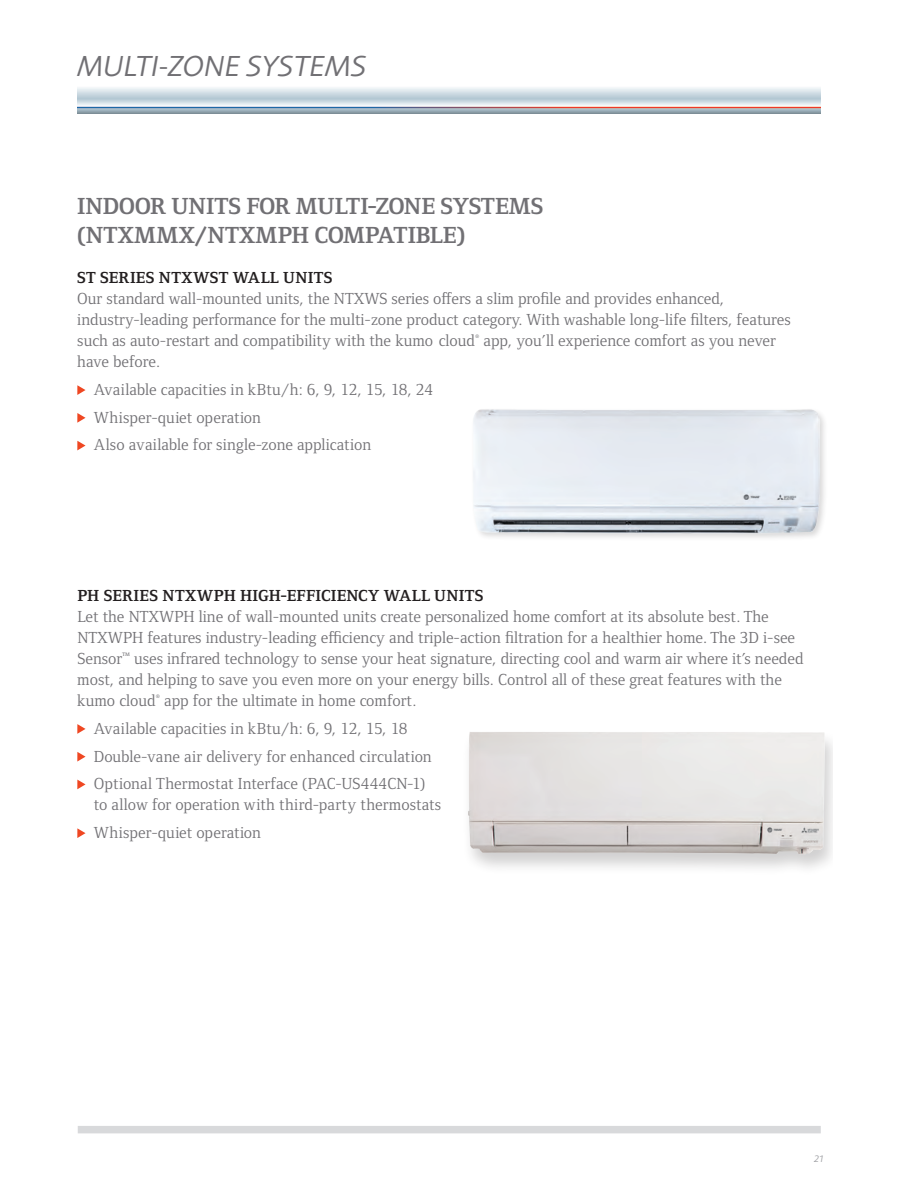
<style>
.page{position:relative;width:918px;height:1188px;background:#fff}
.page>*{position:absolute;margin:0;border:0;box-sizing:border-box;transform-origin:0 0}
.Pg_Header{font:italic 30px "Foundry Sans";color:#717074}
.Gray_sh00{font:700 24px/28.8px "Foundry Form Serif";letter-spacing:-.005em;color:#717074}
.bt00{font:16.5px/21px "Foundry Form Serif";color:#717074}
.sh06{font:700 16.5px "Foundry Form Serif";letter-spacing:.02em;color:#231f20}
.t1{font:italic 9.75px "Foundry Sans";color:#9e9fa3}
</style>
<div class="page">
<svg style="left:78px;top:87px;width:743px;height:26px;background:#c6cfd7"></svg>
<div style="left:78px;top:1126px;width:743px;height:7px;background:#d8d9db"></div>
<svg style="left:77px;top:385px;width:9px;height:10px"></svg>
<svg style="left:77px;top:413px;width:9px;height:10px"></svg>
<svg style="left:77px;top:441px;width:9px;height:9px"></svg>
<svg style="left:77px;top:724px;width:9px;height:10px"></svg>
<svg style="left:77px;top:752px;width:9px;height:10px"></svg>
<svg style="left:77px;top:780px;width:9px;height:9px"></svg>
<svg style="left:77px;top:828px;width:9px;height:10px"></svg>
<img style="left:468px;top:732px;width:364px;height:136px">
<img style="left:473px;top:409px;width:351px;height:129px">
<p class="Pg_Header" style="left:78px;top:49px;width:291px">MULTI-ZONE SYSTEMS</p>
<p class="Gray_sh00" style="left:77px;top:192px;width:468px">INDOOR UNITS FOR MULTI-ZONE SYSTEMS (NTXMMX/NTXMPH COMPATIBLE)</p>
<p class="sh06" style="left:77px;top:268px;width:257px">ST SERIES NTXWST WALL UNITS</p>
<p class="bt00" style="left:77px;top:288px;width:715px">Our standard wall-mounted units, the NTXWS series offers a slim profile and provides enhanced, industry-leading performance for the multi-zone product category. With washable long-life filters, features such as auto-restart and compatibility with the kumo cloud<sup>®</sup> app, you’ll experience comfort as you never have before.</p>
<p class="bt00" style="left:94px;top:379px;width:341px">Available capacities in kBtu/h: 6, 9, 12, 15, 18, 24</p>
<p class="bt00" style="left:94px;top:407px;width:169px">Whisper-quiet operation</p>
<p class="bt00" style="left:94px;top:434px;width:279px">Also available for single-zone application</p>
<p class="sh06" style="left:77px;top:586px;width:408px">PH SERIES NTXWPH HIGH-EFFICIENCY WALL UNITS</p>
<p class="bt00" style="left:77px;top:606px;width:728px">Let the NTXWPH line of wall-mounted units create personalized home comfort at its absolute best. The NTXWPH features industry-leading efficiency and triple-action filtration for a healthier home. The 3D i-see Sensor<sup>™</sup> uses infrared technology to sense your heat signature, directing cool and warm air where it’s needed most, and helping to save you even more on your energy bills. Control all of these great features with the kumo cloud<sup>®</sup> app for the ultimate in home comfort.</p>
<p class="bt00" style="left:94px;top:718px;width:315px">Available capacities in kBtu/h: 6, 9, 12, 15, 18</p>
<p class="bt00" style="left:94px;top:746px;width:339px">Double-vane air delivery for enhanced circulation</p>
<p class="bt00" style="left:94px;top:773px;width:349px">Optional Thermostat Interface (PAC-US444CN-1) to allow for operation with third-party thermostats</p>
<p class="bt00" style="left:94px;top:822px;width:169px">Whisper-quiet operation</p>
<p class="t1" style="left:814px;top:1153px;width:11px">21</p>
</div>
